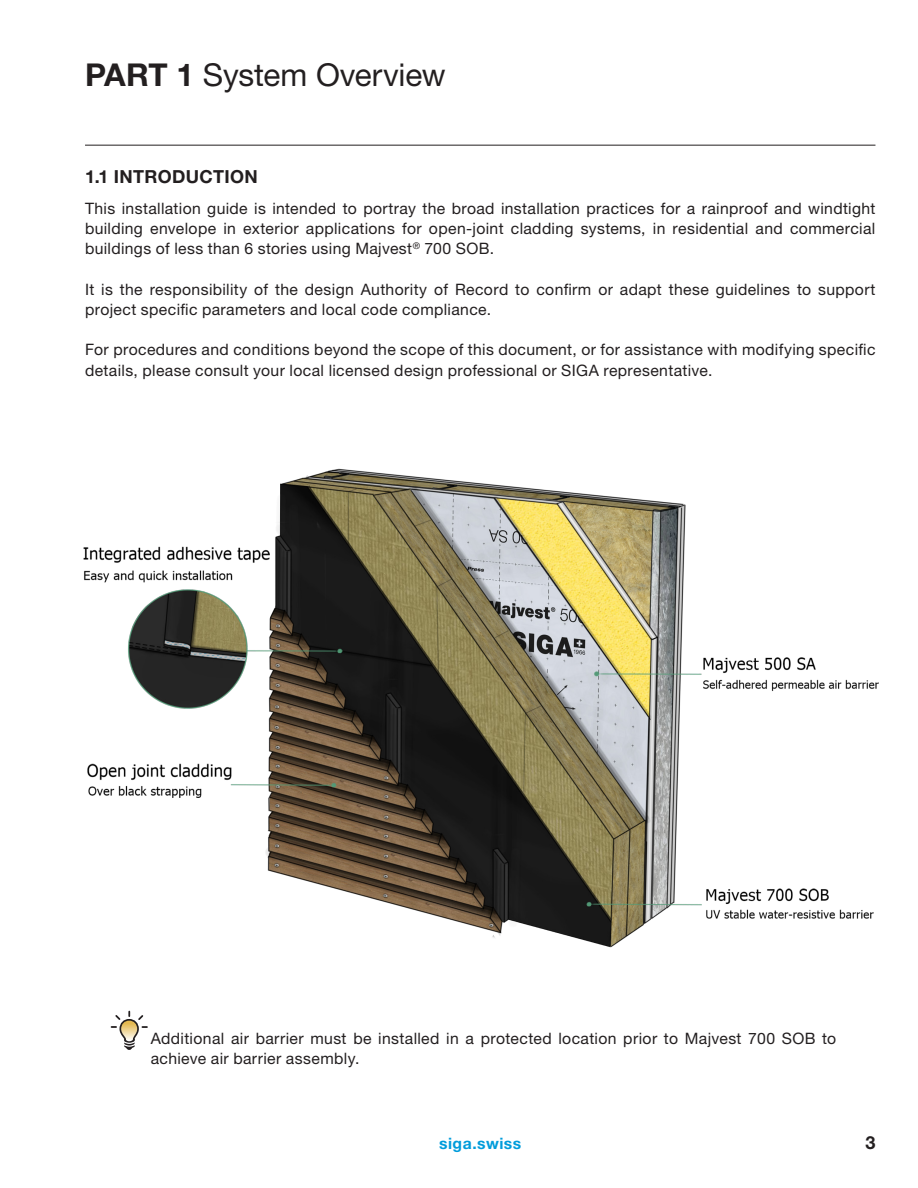
<style>
.page{position:relative;width:918px;height:1188px;background:#fff}
.page>*{position:absolute;margin:0;border:0;box-sizing:border-box;transform-origin:0 0}
.Large_Titles{font:31.5px "Helvetica Neue LT Pro";letter-spacing:-.005em;color:#231f20}
.t1{font:900 22.2px "Helvetica Neue LT Pro";color:#000;scale:.95 1}
.Small_Titles{font:700 18px "Helvetica Neue LT Pro";letter-spacing:.02em;color:#231f20}
.Body_Text{font:15.75px/20.2px "Helvetica Neue LT Pro";letter-spacing:.025em;color:#231f20}
.t2{font:700 15.75px "Helvetica Neue LT Pro";letter-spacing:.03em;color:#009cdb}
.s1{font-weight:700}
</style>
<div class="page">
<hr style="left:85px;top:145px;width:790px;height:1px;background:#231f20">
<img style="left:83px;top:468px;width:796px;height:480px">
<svg style="left:112px;top:1012px;width:35px;height:38px"></svg>
<p class="Large_Titles" style="left:85px;top:56px;width:362px"><span class="s1">PART 1</span> System Overview</p>
<p class="Small_Titles" style="left:85px;top:165px;width:174px">1.1 INTRODUCTION</p>
<p class="Body_Text" style="left:85px;top:198px;width:792px;text-align:justify">This installation guide is intended to portray the broad installation practices for a rainproof and windtight building envelope in exterior applications for open-joint cladding systems, in residential and commercial buildings of less than 6 stories using Majvest<sup>®</sup> 700 SOB.</p>
<p class="Body_Text" style="left:85px;top:279px;width:792px">It is the responsibility of the design Authority of Record to confirm or adapt these guidelines to support project specific parameters and local code compliance.</p>
<p class="Body_Text" style="left:85px;top:340px;width:792px">For procedures and conditions beyond the scope of this document, or for assistance with modifying specific details, please consult your local licensed design professional or SIGA representative.</p>
<p class="Body_Text" style="left:151px;top:1029px;width:687px;line-height:19.5px">Additional air barrier must be installed in a protected location prior to Majvest 700 SOB to achieve air barrier assembly.</p>
<p class="t1" style="left:146px;top:1029px;width:141px">EXPERT TIP</p>
<p class="t2" style="left:439px;top:1134px;width:84px">siga.swiss</p>
<p class="Small_Titles" style="left:865px;top:1132px;width:12px">3</p>
</div>
